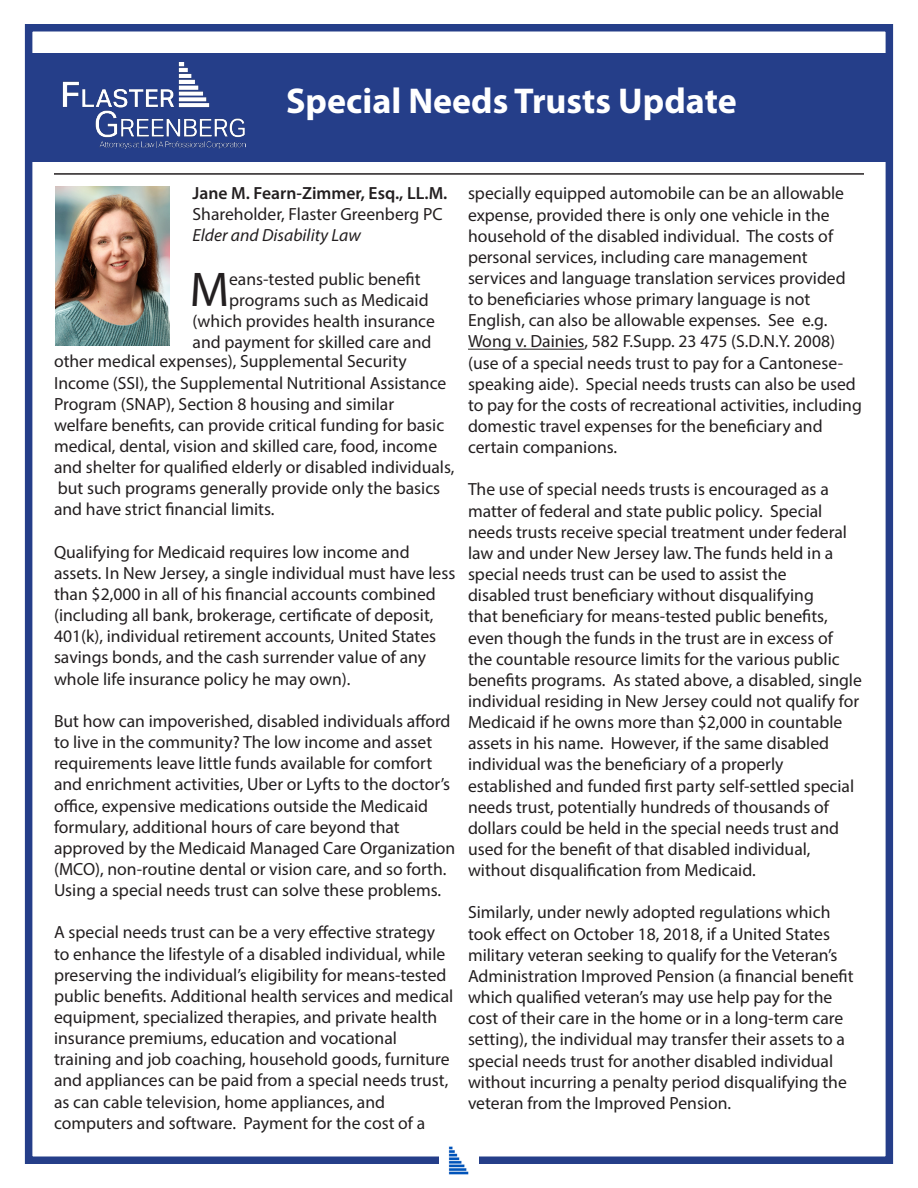
<style>
.page{position:relative;width:918px;height:1188px;background:#fff}
.page>*{position:absolute;margin:0;border:0;box-sizing:border-box;transform-origin:0 0}
.t1{font:49.05px "Myriad Pro";color:#231f20}
.t2{font:700 36px "Myriad Pro";color:#fff}
.t3{font:17.7px/21.1px "Myriad Pro";color:#231f20}
.t4{font:600 17.7px "Myriad Pro";color:#231f20}
.t5{font:italic 17.7px "Myriad Pro";color:#231f20}
</style>
<div class="page">
<div style="left:32px;top:53px;width:854px;height:109px;background:#253e89"></div>
<hr style="left:468px;top:349px;width:116px;height:1px;background:#231f20">
<hr style="left:54px;top:173px;width:810px;height:2px;background:#231f20">
<div style="left:25px;top:24px;width:868px;height:1140px;border:8px solid #253e89"></div>
<img style="left:62px;top:62px;width:184px;height:87px">
<img style="left:55px;top:186px;width:114px;height:160px">
<div style="left:439px;top:1140px;width:40px;height:40px;background:#fff"></div>
<img style="left:448px;top:1146px;width:21px;height:28px">
<p class="t2" style="left:286px;top:78px;width:452px">Special Needs Trusts Update</p>
<p class="t4" style="left:193px;top:181px;width:256px">Jane M. Fearn-Zimmer, Esq., LL.M.</p>
<p class="t3" style="left:193px;top:203px;width:252px">Shareholder, Flaster Greenberg PC</p>
<p class="t5" style="left:193px;top:224px;width:170px">Elder and Disability Law</p>
<p class="t1" style="left:190px;top:259px;width:41px">M</p>
<p class="t3" style="left:229px;top:268px;width:193px">eans-tested public benefit</p>
<p class="t3" style="left:229px;top:289px;width:201px">programs such as Medicaid</p>
<p class="t3" style="left:193px;top:311px;width:244px">(which provides health insurance</p>
<p class="t3" style="left:193px;top:332px;width:240px">and payment for skilled care and</p>
<p class="t3" style="left:54px;top:351px;width:402px">other medical expenses), Supplemental Security Income (SSI), the Supplemental Nutritional Assistance Program (SNAP), Section 8 housing and similar<br>welfare benefits, can provide critical funding for basic medical, dental, vision and skilled care, food, income and shelter for qualified elderly or disabled individuals, but such programs generally provide only the basics and have strict financial limits.</p>
<p class="t3" style="left:54px;top:541px;width:403px">Qualifying for Medicaid requires low income and assets. In New Jersey, a single individual must have less than $2,000 in all of his financial accounts combined (including all bank, brokerage, certificate of deposit, 401(k), individual retirement accounts, United States savings bonds, and the cash surrender value of any whole life insurance policy he may own).</p>
<p class="t3" style="left:54px;top:710px;width:403px">But how can impoverished, disabled individuals afford to live in the community? The low income and asset requirements leave little funds available for comfort and enrichment activities, Uber or Lyfts to the doctor’s office, expensive medications outside the Medicaid formulary, additional hours of care beyond that approved by the Medicaid Managed Care Organization (MCO), non-routine dental or vision care, and so forth.<br>Using a special needs trust can solve these problems.</p>
<p class="t3" style="left:54px;top:922px;width:401px">A special needs trust can be a very effective strategy to enhance the lifestyle of a disabled individual, while preserving the individual’s eligibility for means-tested public benefits. Additional health services and medical equipment, specialized therapies, and private health insurance premiums, education and vocational training and job coaching, household goods, furniture and appliances can be paid from a special needs trust, as can cable television, home appliances, and computers and software. Payment for the cost of a</p>
<p class="t3" style="left:468px;top:183px;width:395px">specially equipped automobile can be an allowable expense, provided there is only one vehicle in the household of the disabled individual. The costs of personal services, including care management services and language translation services provided to beneficiaries whose primary language is not English, can also be allowable expenses. See e.g.<br>Wong v. Dainies, 582 F.Supp. 23 475 (S.D.N.Y. 2008) (use of a special needs trust to pay for a Cantonese&shy;speaking aide). Special needs trusts can also be used to pay for the costs of recreational activities, including domestic travel expenses for the beneficiary and certain companions.</p>
<p class="t3" style="left:468px;top:479px;width:395px">The use of special needs trusts is encouraged as a matter of federal and state public policy. Special needs trusts receive special treatment under federal law and under New Jersey law. The funds held in a special needs trust can be used to assist the<br>disabled trust beneficiary without disqualifying<br>that beneficiary for means-tested public benefits, even though the funds in the trust are in excess of the countable resource limits for the various public benefits programs. As stated above, a disabled, single individual residing in New Jersey could not qualify for Medicaid if he owns more than $2,000 in countable assets in his name. However, if the same disabled individual was the beneficiary of a properly established and funded first party self-settled special needs trust, potentially hundreds of thousands of dollars could be held in the special needs trust and used for the benefit of that disabled individual, without disqualification from Medicaid.</p>
<p class="t3" style="left:468px;top:902px;width:387px">Similarly, under newly adopted regulations which took effect on October 18, 2018, if a United States military veteran seeking to qualify for the Veteran’s Administration Improved Pension (a financial benefit which qualified veteran’s may use help pay for the cost of their care in the home or in a long-term care setting), the individual may transfer their assets to a special needs trust for another disabled individual without incurring a penalty period disqualifying the veteran from the Improved Pension.</p>
</div>
